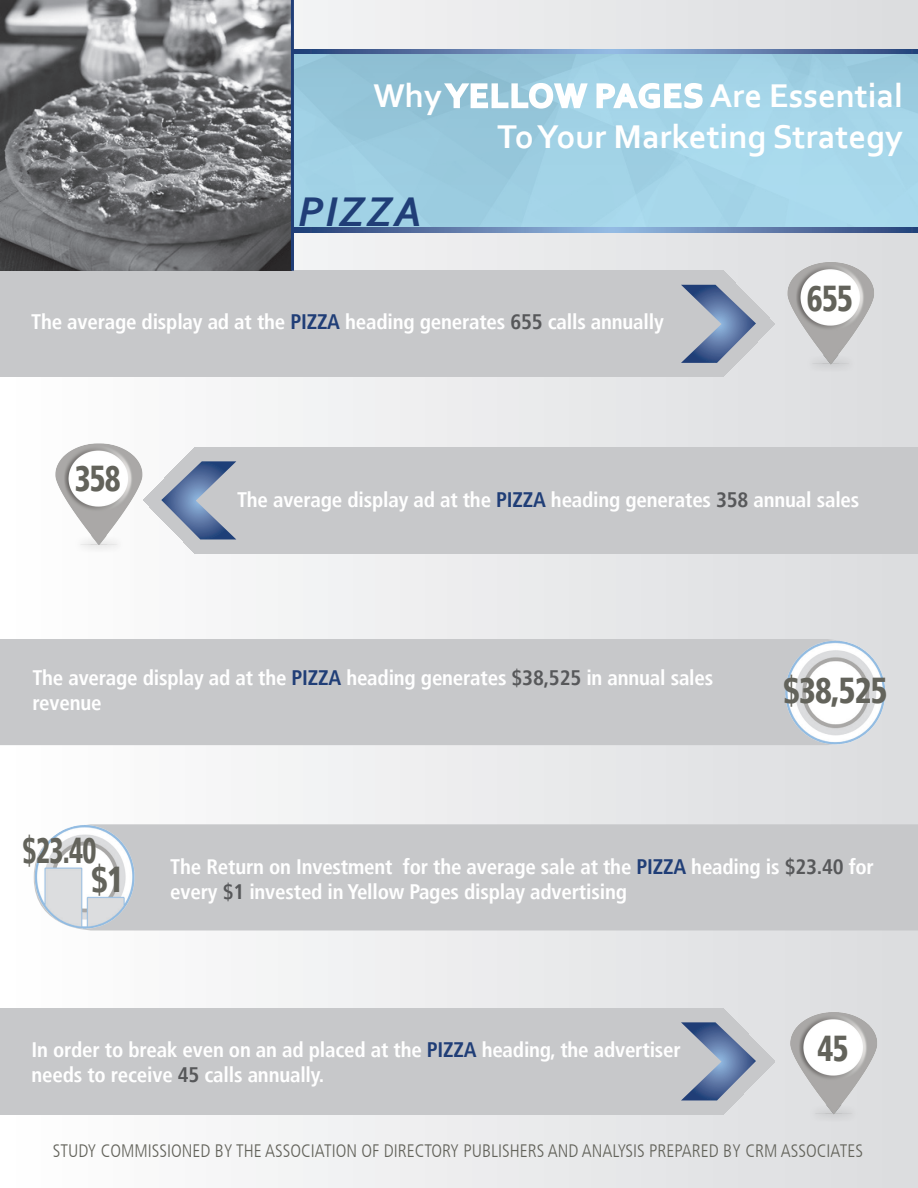
<style>
.page{position:relative;width:918px;height:1188px;background:#fff}
.page>*{position:absolute;margin:0;border:0;box-sizing:border-box;transform-origin:0 0}
.t1{font:italic 700 43.5px "Corbel";letter-spacing:.04em;color:#203e77}
.t2{font:900 condensed 36px "Frutiger LT";letter-spacing:-.025em;color:#63635b;scale:.85 1}
.t3{font:900 condensed 36px/28.8px "Frutiger LT";letter-spacing:-.025em;color:#63635b;scale:.75 1}
.t4{font:900 condensed 36px "Frutiger LT";letter-spacing:-.025em;color:#63635b;scale:.9 1}
.t5{font:700 34.5px/41.4px "Corbel";color:#fff;text-align:right}
.t6{font:700 condensed 21px/25.2px "Frutiger LT";letter-spacing:-.01em;color:#fff}
.t7{font:300 condensed 18px "Frutiger LT";color:#63635b}
.s1{color:#203e77}
.s2{color:#57585a}
</style>
<div class="page">
<div style="left:1px;top:1px;width:916px;height:1186px;background:linear-gradient(to right,#fffefe,#dbdcde)"></div>
<svg style="left:294px;top:54px;width:624px;height:174px;background:#9ecfe3"></svg>
<img style="left:770px;top:248px;width:148px;height:146px">
<div style="left:0;top:639px;width:770px;height:106px;background:#c7c8ca"></div>
<img style="left:34px;top:429px;width:117px;height:131px">
<img style="left:778px;top:1006px;width:117px;height:126px">
<img style="left:770px;top:619px;width:121px;height:134px">
<div style="left:143px;top:824px;width:775px;height:106px;background:#c7c8ca"></div>
<img style="left:27px;top:815px;width:116px;height:125px">
<svg style="left:294px;top:49px;width:624px;height:5px;background:#5f7cab"></svg>
<svg style="left:294px;top:228px;width:624px;height:4px;background:#5f7cab"></svg>
<div style="left:0;top:271px;width:775px;height:106px;background:#c7c8ca"></div>
<svg style="left:681px;top:285px;width:75px;height:78px;background:#919fb6"></svg>
<div style="left:143px;top:447px;width:775px;height:106px;background:#c7c8ca"></div>
<svg style="left:161px;top:461px;width:75px;height:78px;background:#93a0b8"></svg>
<div style="left:0;top:1008px;width:775px;height:107px;background:#c7c8ca"></div>
<svg style="left:681px;top:1022px;width:75px;height:78px;background:#929fb7"></svg>
<svg style="left:442px;top:81px;width:147px;height:29px"></svg>
<svg style="left:595px;top:76px;width:109px;height:34px"></svg>
<img style="left:0;top:0;width:291px;height:271px">
<hr style="left:291px;top:0;width:3px;height:271px;background:#203e77">
<h3 class="t5" style="left:373px;top:74px;width:531px">Why Yellow Pages Are Essential<br>To Your Marketing Strategy</h3>
<h1 class="t1" style="left:298px;top:185px;width:126px">PIZZA</h1>
<p class="t6" style="left:31px;top:309px;width:634px">The average display ad at the <span class="s1">Pizza</span> heading generates <span class="s2">655</span> calls annually</p>
<h2 class="t2" style="left:807px;top:277px;width:56px">655</h2>
<h2 class="t2" style="left:75px;top:457px;width:56px">358</h2>
<p class="t6" style="left:237px;top:487px;width:624px">The average display ad at the <span class="s1">Pizza</span> heading generates <span class="s2">358</span> annual sales</p>
<p class="t6" style="left:32px;top:665px;width:683px">The average display ad at the <span class="s1">Pizza</span> heading generates <span class="s2">$38,525</span> in annual sales revenue</p>
<h2 class="t4" style="left:783px;top:669px;width:118px">$38,525</h2>
<h2 class="t3" style="left:91px;top:836px;width:45px;text-indent:-69px">$23.40 $1</h2>
<p class="t6" style="left:170px;top:854px;width:705px">The Return on Investment for the average sale at the <span class="s1">Pizza</span> heading is <span class="s2">$23.40</span> for every <span class="s2">$1</span> invested in Yellow Pages display advertising</p>
<p class="t6" style="left:32px;top:1037px;width:651px">In order to break even on an ad placed at the <span class="s1">Pizza</span> heading, the advertiser needs to receive <span class="s2">45</span> calls annually.</p>
<h2 class="t2" style="left:818px;top:1027px;width:38px">45</h2>
<p class="t7" style="left:53px;top:1140px;width:704px">STUDY COMMISSIONED BY THE ASSOCIATION OF DIRECTORY PUBLISHERS AND ANALYSIS PREPARED BY CRM</p>
<p class="t7" style="left:781px;top:1140px;width:82px">ASSOCIATES</p>
</div>
